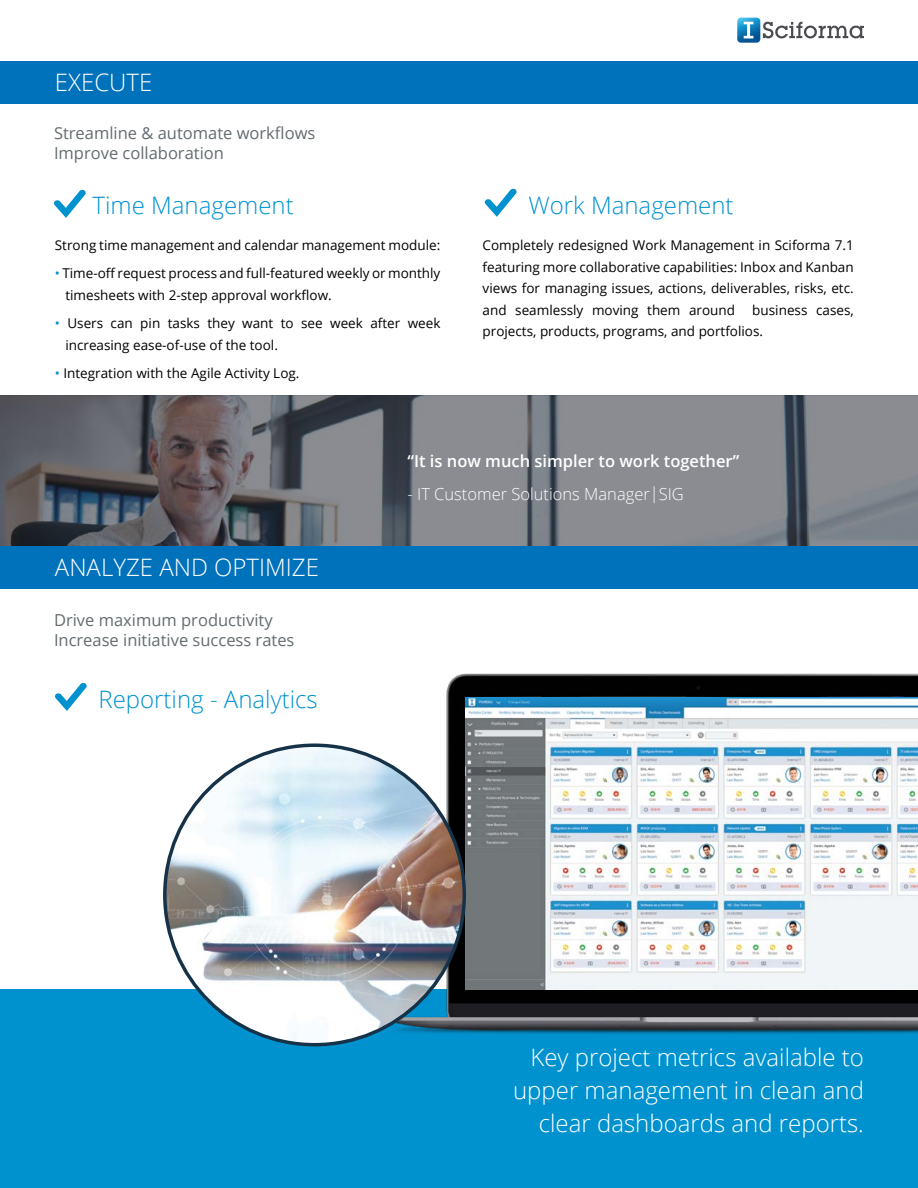
<style>
.page{position:relative;width:918px;height:1188px;background:#fff}
.page>*{position:absolute;margin:0;border:0;box-sizing:border-box;transform-origin:0 0}
.t1{font:300 24px/33px "Open Sans";color:#fff;text-align:right}
.t2{font:300 24px "Open Sans";color:#0092cf}
.t3{font:16.5px "Open Sans";color:#636c70}
.t4{font:600 16.5px "Open Sans";color:#fff}
.t5{font:300 16.5px "Open Sans";color:#fff}
.t6{font:13.5px/21.6px "Open Sans";color:#000}
.s1{color:#0092cf}
</style>
<div class="page">
<svg style="left:737px;top:18px;width:127px;height:25px"></svg>
<div style="left:0;top:989px;width:918px;height:199px;background:#0092cf"></div>
<img style="left:370px;top:673px;width:548px;height:363px">
<img style="left:466px;top:697px;width:452px;height:293px">
<img style="left:165px;top:745px;width:299px;height:300px;border-radius:150px">
<svg style="left:54px;top:189px;width:32px;height:29px"></svg>
<svg style="left:484px;top:188px;width:33px;height:29px"></svg>
<svg style="left:55px;top:683px;width:32px;height:28px"></svg>
<img style="left:0;top:395px;width:918px;height:151px">
<div style="left:0;top:62px;width:918px;height:42px;background:#0072bc"></div>
<div style="left:0;top:546px;width:918px;height:43px;background:#0072bc"></div>
<p class="t1" style="left:55px;top:65px;width:99px">EXECUTE</p>
<p class="t3" style="left:54px;top:122px;width:263px">Streamline &amp; automate workflows</p>
<p class="t3" style="left:54px;top:141px;width:171px">Improve collaboration</p>
<p class="t2" style="left:93px;top:188px;width:203px">Time Management</p>
<p class="t6" style="left:55px;top:234px;width:387px">Strong time management and calendar management module:</p>
<p class="t6" style="left:65px;top:262px;width:377px;text-indent:-10px"><span class="s1">•</span> Time-off request process and full-featured weekly or monthly timesheets with 2-step approval workflow.</p>
<p class="t6" style="left:65px;top:312px;width:377px;text-indent:-10px"><span class="s1">•</span> Users can pin tasks they want to see week after week increasing ease-of-use of the tool.</p>
<p class="t6" style="left:55px;top:362px;width:246px"><span class="s1">•</span> Integration with the Agile Activity Log.</p>
<p class="t2" style="left:528px;top:188px;width:207px">Work Management</p>
<p class="t6" style="left:483px;top:234px;width:373px;text-align:justify">Completely redesigned Work Management in Sciforma 7.1 featuring more collaborative capabilities: Inbox and Kanban views for managing issues, actions, deliverables, risks, etc. and seamlessly moving them around</p>
<p class="t6" style="left:483px;top:299px;width:373px;text-indent:270px">business cases, projects, products, programs, and portfolios.</p>
<p class="t1" style="left:55px;top:550px;width:266px">ANALYZE AND OPTIMIZE</p>
<p class="t3" style="left:54px;top:609px;width:220px">Drive maximum productivity</p>
<p class="t3" style="left:54px;top:629px;width:242px">Increase initiative success rates</p>
<p class="t2" style="left:98px;top:683px;width:221px">Reporting - Analytics</p>
<p class="t4" style="left:408px;top:450px;width:333px">“It is now much simpler to work together”</p>
<p class="t5" style="left:408px;top:483px;width:278px">- IT Customer Solutions Manager|SIG</p>
<p class="t1" style="left:530px;top:1040px;width:335px">Key project metrics available to</p>
<p class="t1" style="left:513px;top:1073px;width:352px">upper management in clean and clear dashboards and reports.</p>
</div>
